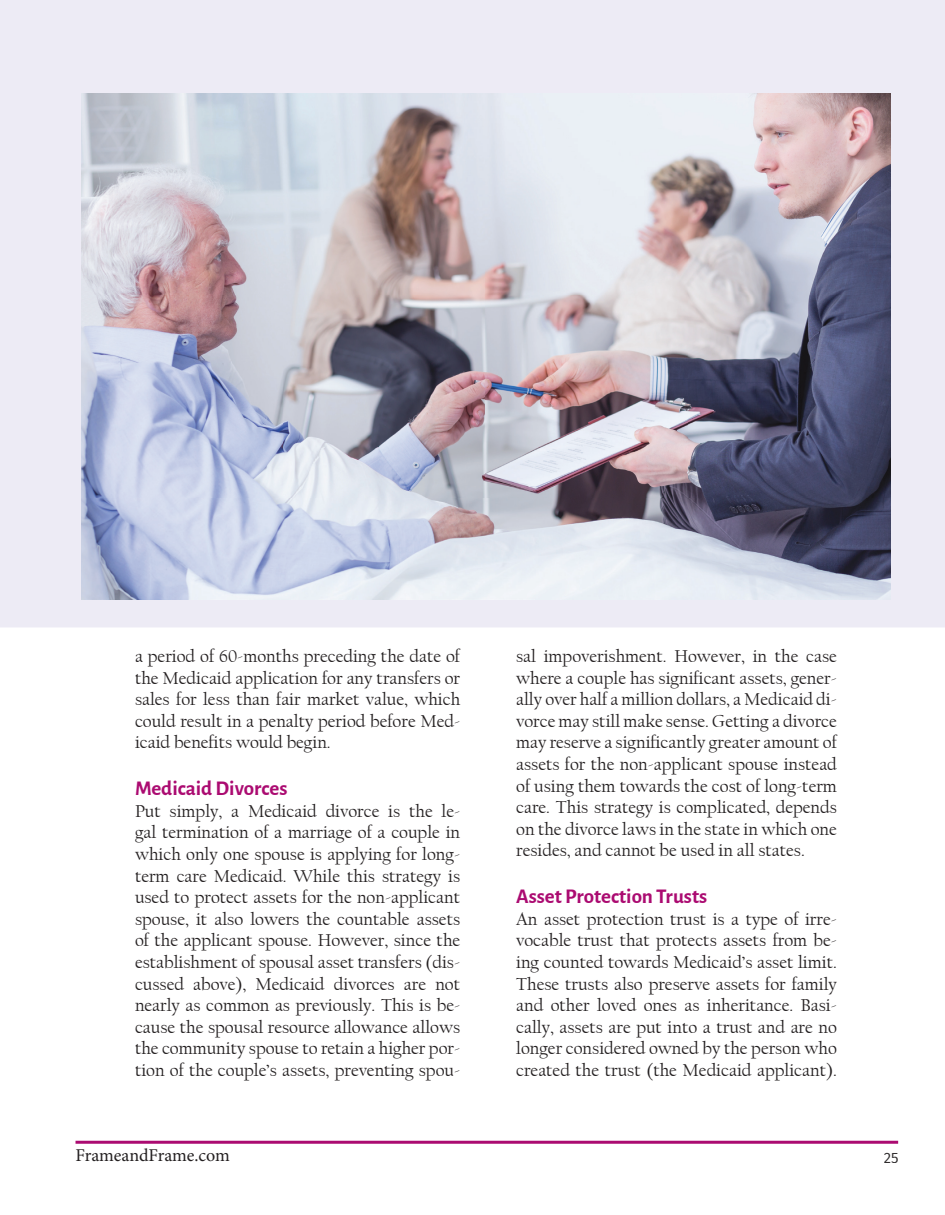
<style>
.page{position:relative;width:945px;height:1215px;background:#fff}
.page>*{position:absolute;margin:0;border:0;box-sizing:border-box;transform-origin:0 0}
.t1{font:700 21px "Alegreya Sans";color:#ab0b71}
.t2{font:18px/21.6px "Californian FB";color:#231f20;text-align:justify}
.t3{font:18px "Minion Pro";letter-spacing:-.005em;color:#231f20}
.t4{font:15px "Fira Sans";color:#2e2b2c}
</style>
<div class="page">
<hr style="left:76px;top:1141px;width:822px;height:3px;background:#ab0b71">
<div style="left:0;top:0;width:945px;height:627px;background:#edebf5"></div>
<img style="left:81px;top:93px;width:810px;height:506px">
<p class="t2" style="left:135px;top:646px;width:327px">a period of 60-months preceding the date of the Medicaid application for any transfers or sales for less than fair market value, which could result in a penalty period before Med&shy;icaid benefits would begin.</p>
<p class="t1" style="left:135px;top:773px;width:154px">Medicaid Divorces</p>
<p class="t2" style="left:135px;top:800px;width:327px">Put simply, a Medicaid divorce is the le&shy;gal termination of a marriage of a couple in which only one spouse is applying for long&shy;term care Medicaid. While this strategy is used to protect assets for the non-applicant spouse, it also lowers the countable assets of the applicant spouse. However, since the establishment of spousal asset transfers (dis&shy;cussed above), Medicaid divorces are not nearly as common as previously. This is be&shy;cause the spousal resource allowance allows the community spouse to retain a higher por&shy;tion of the couple’s assets, preventing spou-</p>
<p class="t2" style="left:516px;top:646px;width:322px">sal impoverishment. However, in the case where a couple has significant assets, gener&shy;ally over half a million dollars, a Medicaid di&shy;vorce may still make sense. Getting a divorce may reserve a significantly greater amount of assets for the non-applicant spouse instead of using them towards the cost of long-term care. This strategy is complicated, depends on the divorce laws in the state in which one resides, and cannot be used in all states.</p>
<p class="t1" style="left:516px;top:881px;width:193px">Asset Protection Trusts</p>
<p class="t2" style="left:516px;top:908px;width:322px">An asset protection trust is a type of irre&shy;vocable trust that protects assets from be&shy;ing counted towards Medicaid’s asset limit.<br>These trusts also preserve assets for family and other loved ones as inheritance. Basi&shy;cally, assets are put into a trust and are no longer considered owned by the person who created the trust (the Medicaid applicant).</p>
<p class="t3" style="left:76px;top:1143px;width:156px">FrameandFrame.com</p>
<p class="t4" style="left:884px;top:1146px;width:16px">25</p>
</div>
